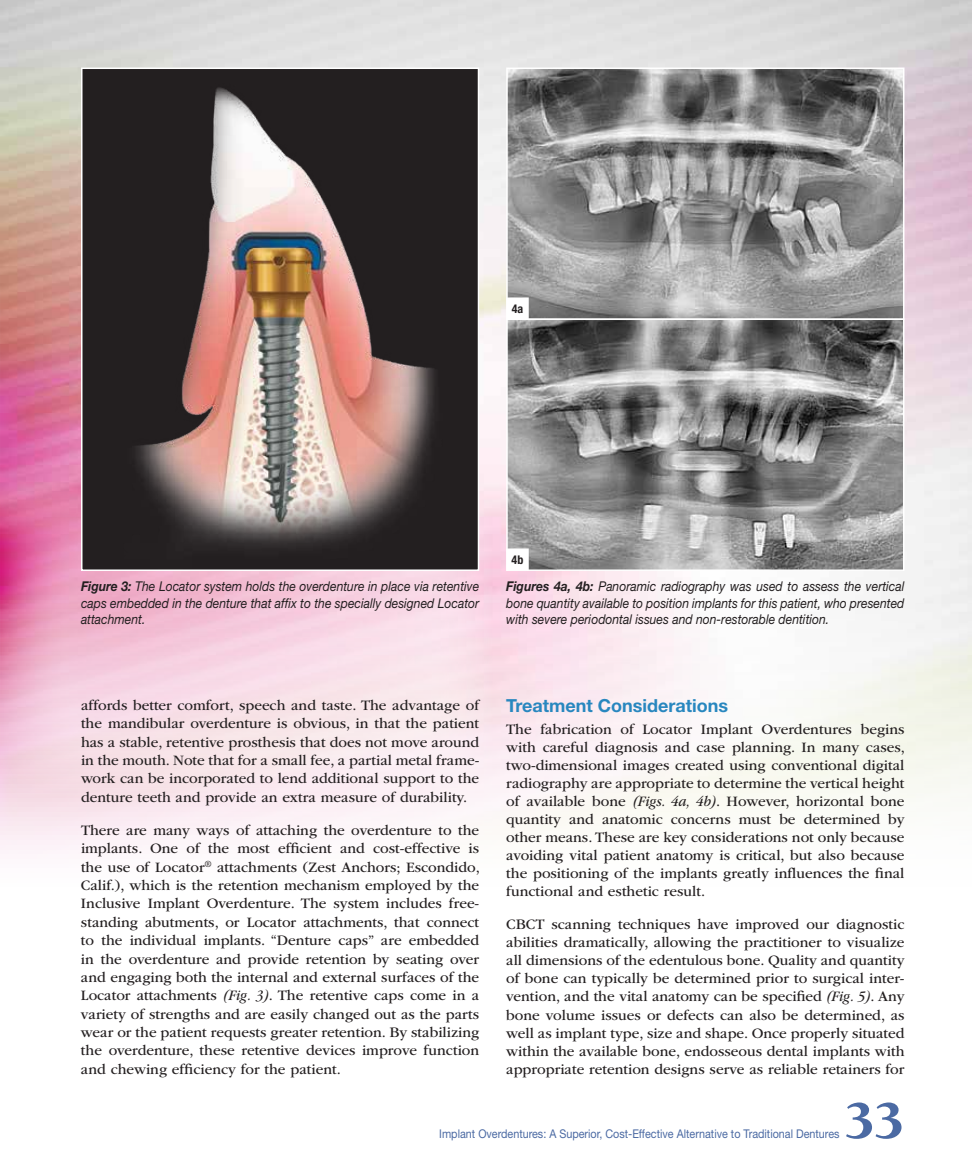
<style>
.page{position:relative;width:972px;height:1175px;background:#fff}
.page>*{position:absolute;margin:0;border:0;box-sizing:border-box;transform-origin:0 0}
.t1{font:900 54px "Berkeley Std";color:#4b6aa3}
.t2{font:700 18px "Helvetica Neue LT Std";color:#2887bf}
.t3{font:15px/18.3px "ITC Garamond Std";color:#231f20;text-align:justify}
.t4{font:italic 13.5px/16.5px "Helvetica Neue LT Std";color:#231f20;text-align:justify;scale:.9 1}
.t5{font:12px "Helvetica Neue LT Std";color:#4b6aa3;scale:.9 1}
.t6{font:700 condensed 12px "Helvetica Neue LT Std";color:#231f20}
.s1{font-weight:700}
.s2{font-style:italic}
</style>
<div class="page">
<img style="left:0;top:0;width:972px;height:854px">
<svg style="left:1px;top:481px;width:492px;height:315px;background:#f4cddd"></svg>
<hr style="left:0;top:481px;width:1px;height:315px;background:#fff">
<hr style="left:0;top:245px;width:1px;height:262px;background:#fff">
<img style="left:84px;top:71px;width:392px;height:497px">
<div style="left:81px;top:68px;width:398px;height:503px;border:2px solid #fff"></div>
<img style="left:509px;top:71px;width:392px;height:497px">
<div style="left:506px;top:68px;width:398px;height:252px;border:2px solid #fff"></div>
<div style="left:506px;top:318px;width:398px;height:253px;border:2px solid #fff"></div>
<svg style="left:506px;top:297px;width:24px;height:24px"></svg>
<svg style="left:506px;top:547px;width:24px;height:24px"></svg>
<p class="t6" style="left:512px;top:301px;width:13px">4a</p>
<p class="t6" style="left:512px;top:552px;width:13px">4b</p>
<p class="t4" style="left:81px;top:578px;width:444px"><span class="s1">Figure 3:</span> The Locator system holds the overdenture in place via retentive caps embedded in the denture that affix to the specially designed Locator attachment.</p>
<p class="t4" style="left:506px;top:578px;width:444px"><span class="s1">Figures 4a, 4b:</span> Panoramic radiography was used to assess the vertical bone quantity available to position implants for this patient, who presented with severe periodontal issues and non-restorable dentition.</p>
<p class="t3" style="left:81px;top:696px;width:400px">affords better comfort, speech and taste. The advantage of the mandibular overdenture is obvious, in that the patient has a stable, retentive prosthesis that does not move around in the mouth. Note that for a small fee, a partial metal frame&shy;work can be incorporated to lend additional support to the denture teeth and provide an extra measure of durability.</p>
<p class="t3" style="left:81px;top:821px;width:400px">There are many ways of attaching the overdenture to the implants. One of the most efficient and cost-effective is the use of Locator<sup>®</sup> attachments (Zest Anchors; Escondido, Calif.), which is the retention mechanism employed by the Inclusive Implant Overdenture. The system includes free&shy;standing abutments, or Locator attachments, that connect to the individual implants. “Denture caps” are embedded in the overdenture and provide retention by seating over and engaging both the internal and external surfaces of the Locator attachments <span class="s2">(Fig. 3)</span>. The retentive caps come in a variety of strengths and are easily changed out as the parts wear or the patient requests greater retention. By stabilizing the overdenture, these retentive devices improve function and chewing efficiency for the patient.</p>
<p class="t2" style="left:506px;top:694px;width:223px">Treatment Considerations</p>
<p class="t3" style="left:506px;top:720px;width:400px">The fabrication of Locator Implant Overdentures begins with careful diagnosis and case planning. In many cases, two-dimensional images created using conventional digital radiography are appropriate to determine the vertical height of available bone <span class="s2">(Figs. 4a, 4b)</span>. However, horizontal bone quantity and anatomic concerns must be determined by other means. These are key considerations not only because avoiding vital patient anatomy is critical, but also because the positioning of the implants greatly influences the final functional and esthetic result.</p>
<p class="t3" style="left:506px;top:915px;width:400px">CBCT scanning techniques have improved our diagnostic abilities dramatically, allowing the practitioner to visualize all dimensions of the edentulous bone. Quality and quantity of bone can typically be determined prior to surgical inter&shy;vention, and the vital anatomy can be specified <span class="s2">(Fig. 5)</span>. Any bone volume issues or defects can also be determined, as well as implant type, size and shape. Once properly situated within the available bone, endosseous dental implants with appropriate retention designs serve as reliable retainers for</p>
<h1 class="t1" style="left:845px;top:1092px;width:61px">33</h1>
<p class="t5" style="left:439px;top:1126px;width:446px">Implant Overdentures: A Superior, Cost-Effective Alternative to Traditional Dentures</p>
</div>
